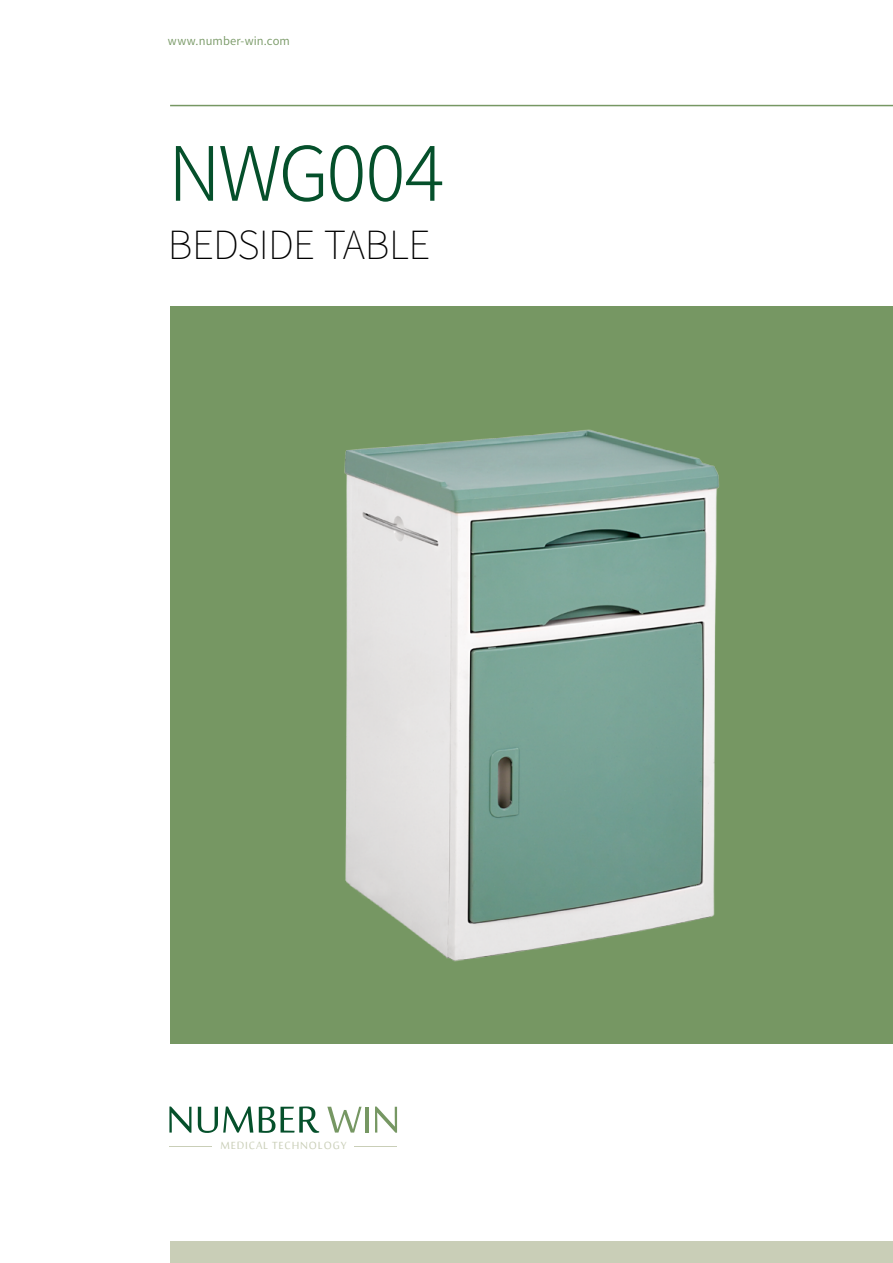
<style>
.page{position:relative;width:893px;height:1263px;background:#fff}
.page>*{position:absolute;margin:0;border:0;box-sizing:border-box;transform-origin:0 0}
.t1{font:300 75px "Noto Sans CJ Ksc";letter-spacing:-.035em;color:#05502b}
.t2{font:51.75px "Sakkal Majalla";color:#05502b}
.t3{font:100 39px "Noto Sans CJ Ksc";letter-spacing:-.025em;color:#000}
.t4{font:14.25px "Sakkal Majalla";letter-spacing:.06em;color:#c9ceb7}
.t5{font:600 11.25px "Noto Sans CJ Ksc";letter-spacing:.015em;color:#769763}
.s1{color:#769763}
</style>
<div class="page">
<div style="left:170px;top:306px;width:723px;height:738px;background:#769763"></div>
<hr style="left:169px;top:1146px;width:43px;height:1px;background:#c9ceb7">
<hr style="left:355px;top:1146px;width:42px;height:1px;background:#c9ceb7">
<hr style="left:170px;top:105px;width:723px;height:1px;background:#769763">
<img style="left:344px;top:429px;width:375px;height:533px">
<div style="left:170px;top:1242px;width:723px;height:21px;background:#c9ceb7"></div>
<p class="t5" style="left:168px;top:35px;width:124px">www.number-win.com</p>
<h1 class="t1" style="left:168px;top:131px;width:278px">NWG004</h1>
<h3 class="t3" style="left:168px;top:222px;width:264px">BEDSIDE TABLE</h3>
<h2 class="t2" style="left:166px;top:1091px;width:236px">NUMBER<span class="s1">WIN</span></h2>
<p class="t4" style="left:220px;top:1137px;width:128px">MEDICAL TECHNOLOGY</p>
</div>
